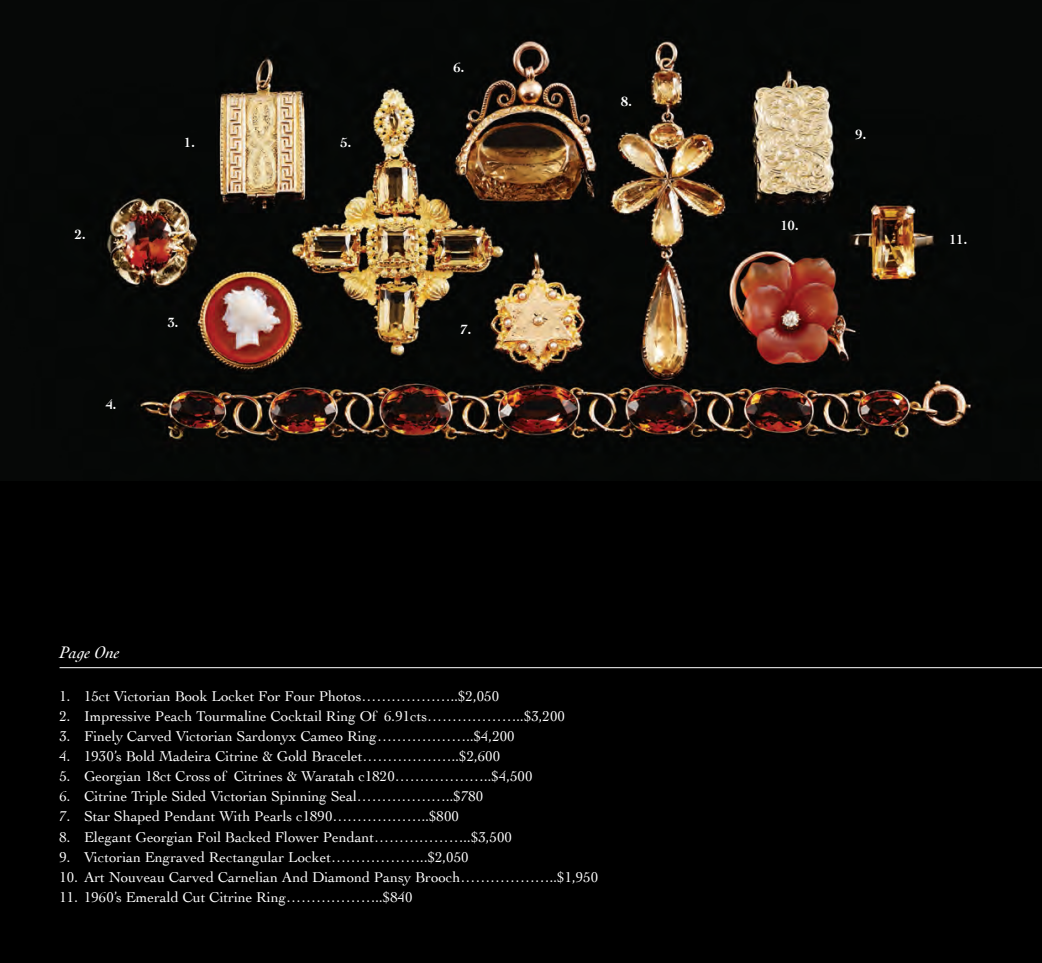
<style>
.page{position:relative;width:1042px;height:963px;background:#fff}
.page>*{position:absolute;margin:0;border:0;box-sizing:border-box;transform-origin:0 0}
.t1{font:italic 17.5px "Cochin";color:#fff}
.t2{font:14.88px "Cochin";color:#fff}
.t3{font:700 14px "Cochin";color:#fff}
</style>
<div class="page">
<img style="left:0;top:0;width:1042px;height:481px">
<div style="left:0;top:481px;width:1042px;height:481px;background:#000"></div>
<hr style="left:60px;top:667px;width:982px;height:1px;background:#fff">
<p class="t3" style="left:75px;top:225px;width:12px">2.</p>
<p class="t3" style="left:106px;top:394px;width:12px">4.</p>
<p class="t3" style="left:184px;top:133px;width:12px">1.</p>
<p class="t3" style="left:168px;top:313px;width:12px">3.</p>
<p class="t3" style="left:340px;top:133px;width:12px">5.</p>
<p class="t3" style="left:453px;top:57px;width:12px">6.</p>
<p class="t3" style="left:460px;top:320px;width:12px">7.</p>
<p class="t3" style="left:621px;top:92px;width:12px">8.</p>
<p class="t1" style="left:60px;top:640px;width:62px">Page One</p>
<p class="t2" style="left:60px;top:685px;width:441px">1. 15ct Victorian Book Locket For Four Photos………………..$2,050</p>
<p class="t2" style="left:60px;top:705px;width:507px">2. Impressive Peach Tourmaline Cocktail Ring Of 6.91cts………………..$3,200</p>
<p class="t2" style="left:60px;top:725px;width:457px">3. Finely Carved Victorian Sardonyx Cameo Ring………………..$4,200</p>
<p class="t2" style="left:60px;top:746px;width:442px">4. 1930’s Bold Madeira Citrine &amp; Gold Bracelet………………..$2,600</p>
<p class="t2" style="left:60px;top:766px;width:474px">5. Georgian 18ct Cross of Citrines &amp; Waratah c1820………………..$4,500</p>
<p class="t2" style="left:60px;top:786px;width:425px">6. Citrine Triple Sided Victorian Spinning Seal………………..$780</p>
<p class="t2" style="left:60px;top:806px;width:401px">7. Star Shaped Pendant With Pearls c1890………………..$800</p>
<p class="t2" style="left:60px;top:826px;width:454px">8. Elegant Georgian Foil Backed Flower Pendant………………..$3,500</p>
<p class="t2" style="left:60px;top:846px;width:411px">9. Victorian Engraved Rectangular Locket………………..$2,050</p>
<p class="t2" style="left:60px;top:866px;width:540px">10. Art Nouveau Carved Carnelian And Diamond Pansy Brooch………………..$1,950</p>
<p class="t2" style="left:60px;top:887px;width:355px">11. 1960’s Emerald Cut Citrine Ring………………..$840</p>
<p class="t3" style="left:780px;top:216px;width:20px">10.</p>
<p class="t3" style="left:855px;top:124px;width:12px">9.</p>
<p class="t3" style="left:949px;top:230px;width:20px">11.</p>
</div>
